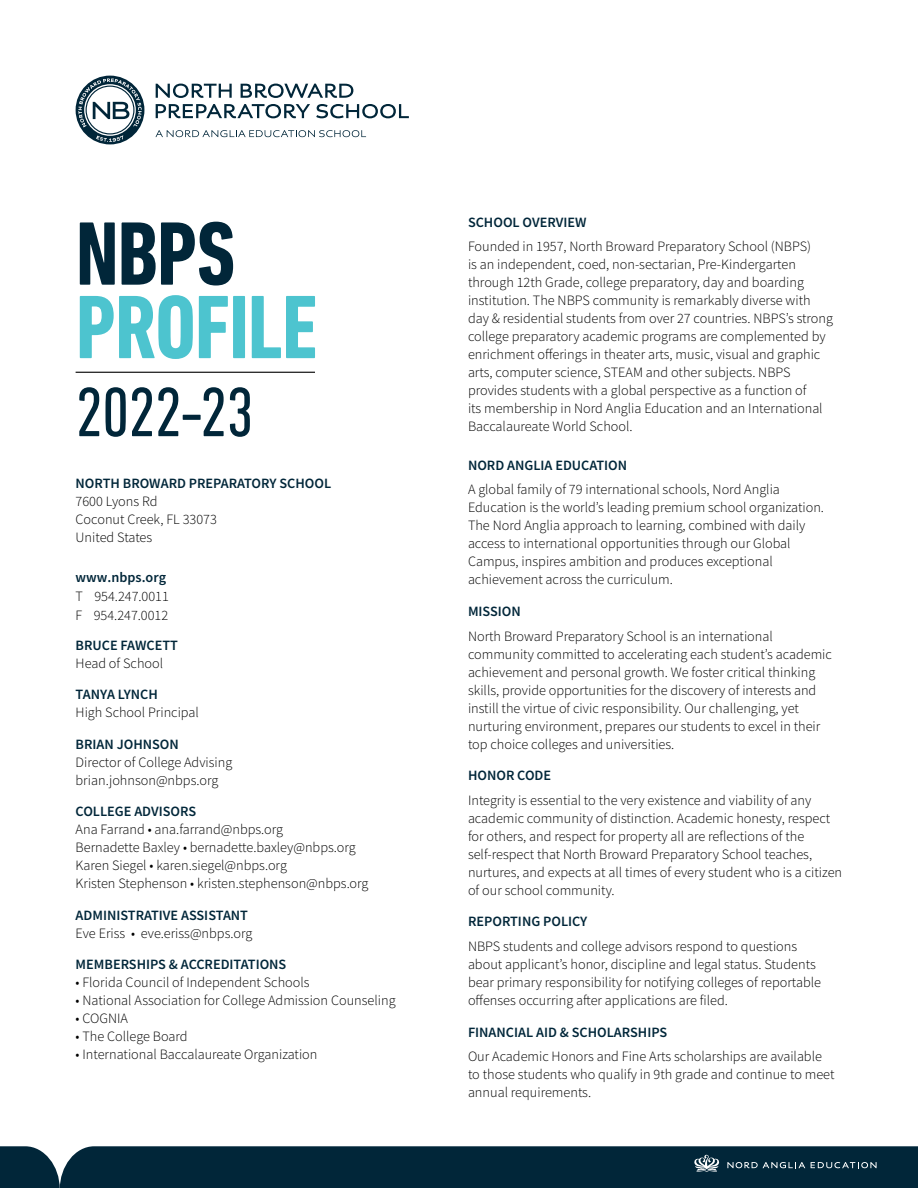
<style>
.page{position:relative;width:918px;height:1188px;background:#fff}
.page>*{position:absolute;margin:0;border:0;box-sizing:border-box;transform-origin:0 0}
.t1{font:700 condensed 91.5px "DIN Next LT Pro";letter-spacing:-.015em;color:#4dc4cf}
.t2{font:700 condensed 91.5px "DIN Next LT Pro";color:#012639}
.t3{font:condensed 71.1px "DIN Next LT Pro";letter-spacing:-.015em;color:#012639}
.t4{font:300 14.25px/18px "Source Sans Pro";color:#000}
.t5{font:600 14.25px "Source Sans Pro";color:#012639}
</style>
<div class="page">
<svg style="left:76px;top:76px;width:68px;height:68px"></svg>
<svg style="left:155px;top:130px;width:211px;height:7px"></svg>
<svg style="left:156px;top:104px;width:154px;height:14px"></svg>
<svg style="left:316px;top:104px;width:93px;height:14px"></svg>
<svg style="left:156px;top:84px;width:76px;height:14px"></svg>
<svg style="left:241px;top:84px;width:112px;height:14px"></svg>
<hr style="left:76px;top:372px;width:239px;height:1px;background:#000">
<div style="left:0;top:1146px;width:918px;height:42px;background:#012639"></div>
<h1 class="t2" style="left:76px;top:202px;width:161px">NBPS</h1>
<h1 class="t1" style="left:76px;top:275px;width:243px">PROFILE</h1>
<h2 class="t3" style="left:76px;top:372px;width:180px">2022-23</h2>
<p class="t5" style="left:76px;top:474px;width:257px">NORTH BROWARD PREPARATORY SCHOOL</p>
<p class="t4" style="left:76px;top:492px;width:143px">7600 Lyons Rd<br>Coconut Creek, FL 33073<br>United States</p>
<p class="t5" style="left:76px;top:568px;width:92px">www.nbps.org</p>
<p class="t4" style="left:76px;top:586px;width:95px;line-height:20px">T 954.247.0011<br>F 954.247.0012</p>
<p class="t5" style="left:76px;top:636px;width:104px">BRUCE FAWCETT</p>
<p class="t4" style="left:76px;top:654px;width:89px">Head of School</p>
<p class="t5" style="left:76px;top:685px;width:84px">TANYA LYNCH</p>
<p class="t4" style="left:76px;top:704px;width:125px">High School Principal</p>
<p class="t5" style="left:76px;top:735px;width:105px">BRIAN JOHNSON</p>
<p class="t4" style="left:76px;top:753px;width:158px">Director of College Advising brian.johnson@nbps.org</p>
<p class="t5" style="left:76px;top:802px;width:122px">COLLEGE ADVISORS</p>
<p class="t4" style="left:76px;top:821px;width:294px">Ana Farrand • ana.farrand@nbps.org<br>Bernadette Baxley • bernadette.baxley@nbps.org Karen Siegel • karen.siegel@nbps.org<br>Kristen Stephenson • kristen.stephenson@nbps.org</p>
<p class="t5" style="left:76px;top:906px;width:174px">ADMINISTRATIVE ASSISTANT</p>
<p class="t4" style="left:76px;top:924px;width:178px">Eve Eriss • eve.eriss@nbps.org</p>
<p class="t5" style="left:76px;top:955px;width:212px">MEMBERSHIPS &amp; ACCREDITATIONS</p>
<p class="t4" style="left:76px;top:974px;width:236px">• Florida Council of Independent Schools</p>
<p class="t4" style="left:76px;top:992px;width:322px">• National Association for College Admission Counseling</p>
<p class="t4" style="left:76px;top:1010px;width:54px">• COGNIA</p>
<p class="t4" style="left:76px;top:1028px;width:114px">• The College Board</p>
<p class="t4" style="left:76px;top:1046px;width:243px">• International Baccalaureate Organization</p>
<p class="t5" style="left:468px;top:213px;width:120px">SCHOOL OVERVIEW</p>
<p class="t4" style="left:468px;top:238px;width:367px">Founded in 1957, North Broward Preparatory School (NBPS)<br>is an independent, coed, non-sectarian, Pre-Kindergarten through 12th Grade, college preparatory, day and boarding institution. The NBPS community is remarkably diverse with day &amp; residential students from over 27 countries. NBPS’s strong college preparatory academic programs are complemented by enrichment offerings in theater arts, music, visual and graphic arts, computer science, STEAM and other subjects. NBPS provides students with a global perspective as a function of<br>its membership in Nord Anglia Education and an International Baccalaureate World School.</p>
<p class="t5" style="left:468px;top:456px;width:161px">NORD ANGLIA EDUCATION</p>
<p class="t4" style="left:468px;top:481px;width:358px">A global family of 79 international schools, Nord Anglia Education is the world’s leading premium school organization.<br>The Nord Anglia approach to learning, combined with daily access to international opportunities through our Global Campus, inspires ambition and produces exceptional achievement across the curriculum.</p>
<p class="t5" style="left:468px;top:602px;width:54px">MISSION</p>
<p class="t4" style="left:468px;top:627px;width:365px">North Broward Preparatory School is an international community committed to accelerating each student’s academic achievement and personal growth. We foster critical thinking skills, provide opportunities for the discovery of interests and instill the virtue of civic responsibility. Our challenging, yet nurturing environment, prepares our students to excel in their top choice colleges and universities.</p>
<p class="t5" style="left:468px;top:766px;width:85px">HONOR CODE</p>
<p class="t4" style="left:468px;top:791px;width:376px">Integrity is essential to the very existence and viability of any academic community of distinction. Academic honesty, respect for others, and respect for property all are reflections of the self-respect that North Broward Preparatory School teaches, nurtures, and expects at all times of every student who is a citizen of our school community.</p>
<p class="t5" style="left:468px;top:912px;width:121px">REPORTING POLICY</p>
<p class="t4" style="left:468px;top:938px;width:355px">NBPS students and college advisors respond to questions about applicant’s honor, discipline and legal status. Students bear primary responsibility for notifying colleges of reportable offenses occurring after applications are filed.</p>
<p class="t5" style="left:468px;top:1023px;width:201px">FINANCIAL AID &amp; SCHOLARSHIPS</p>
<p class="t4" style="left:468px;top:1048px;width:368px">Our Academic Honors and Fine Arts scholarships are available to those students who qualify in 9th grade and continue to meet annual requirements.</p>
</div>
